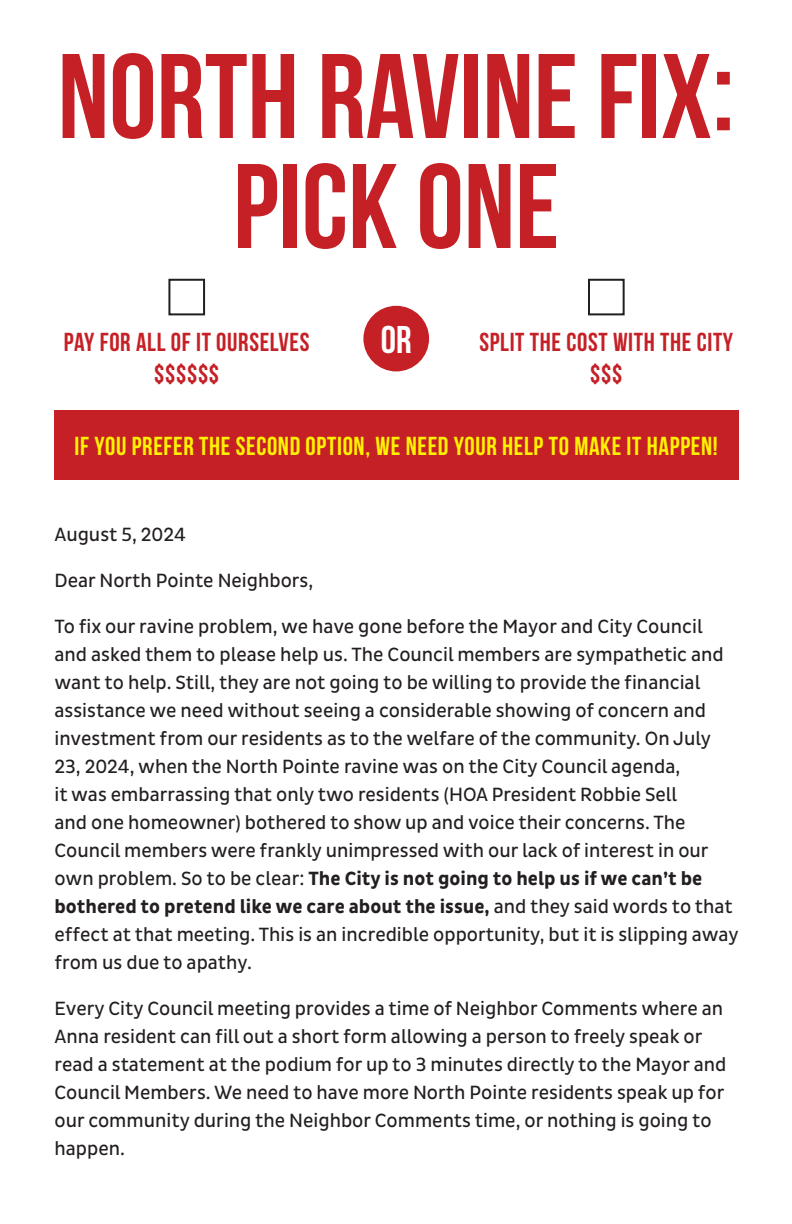
<style>
.page{position:relative;width:792px;height:1224px;background:#fff}
.page>*{position:absolute;margin:0;border:0;box-sizing:border-box;transform-origin:0 0}
.t1{font:700 120px/110px "Bebas Neue";color:#c52026;text-align:center}
.t2{font:700 38.6px "Bebas Neue";color:#fff}
.t3{font:700 26px "Bebas Neue";letter-spacing:.025em;color:#fff200}
.t4{font:700 26px/31.2px "Bebas Neue";letter-spacing:.025em;color:#c52026;text-align:center}
.t5{font:19.6px/28px "Pluto Sans Cond";color:#231f20}
.s1{font-weight:700}
</style>
<div class="page">
<div style="left:168px;top:279px;width:37px;height:36px;border:2px solid #231f20"></div>
<div style="left:588px;top:279px;width:37px;height:36px;border:2px solid #231f20"></div>
<div style="left:54px;top:410px;width:685px;height:70px;background:#c52026"></div>
<div style="left:363px;top:306px;width:66px;height:65px;background:#c52026;border-radius:50%"></div>
<h1 class="t1" style="left:58px;top:40px;width:678px">NORTH RAVINE FIX:<br>PICK ONE</h1>
<h2 class="t2" style="left:381px;top:319px;width:32px">OR</h2>
<h3 class="t4" style="left:64px;top:327px;width:247px">PAY FOR ALL OF IT OURSELVES $$$$$$</h3>
<h3 class="t4" style="left:479px;top:327px;width:255px">SPLIT THE COST WITH THE CITY $$$</h3>
<h3 class="t3" style="left:75px;top:431px;width:645px">IF YOU PREFER THE SECOND OPTION, WE NEED YOUR HELP TO MAKE IT HAPPEN!</h3>
<p class="t5" style="left:55px;top:521px;width:133px">August 5, 2024</p>
<p class="t5" style="left:55px;top:567px;width:260px">Dear North Pointe Neighbors,</p>
<p class="t5" style="left:55px;top:613px;width:686px">To fix our ravine problem, we have gone before the Mayor and City Council and asked them to please help us. The Council members are sympathetic and want to help. Still, they are not going to be willing to provide the financial assistance we need without seeing a considerable showing of concern and investment from our residents as to the welfare of the community. On July 23, 2024, when the North Pointe ravine was on the City Council agenda,<br>it was embarrassing that only two residents (HOA President Robbie Sell<br>and one homeowner) bothered to show up and voice their concerns. The Council members were frankly unimpressed with our lack of interest in our own problem. So to be clear: <span class="s1">The City is not going to help us if we can’t be bothered to pretend like we care about the issue,</span> and they said words to that effect at that meeting. This is an incredible opportunity, but it is slipping away from us due to apathy.</p>
<p class="t5" style="left:55px;top:995px;width:673px">Every City Council meeting provides a time of Neighbor Comments where an Anna resident can fill out a short form allowing a person to freely speak or read a statement at the podium for up to 3 minutes directly to the Mayor and Council Members. We need to have more North Pointe residents speak up for our community during the Neighbor Comments time, or nothing is going to happen.</p>
</div>
